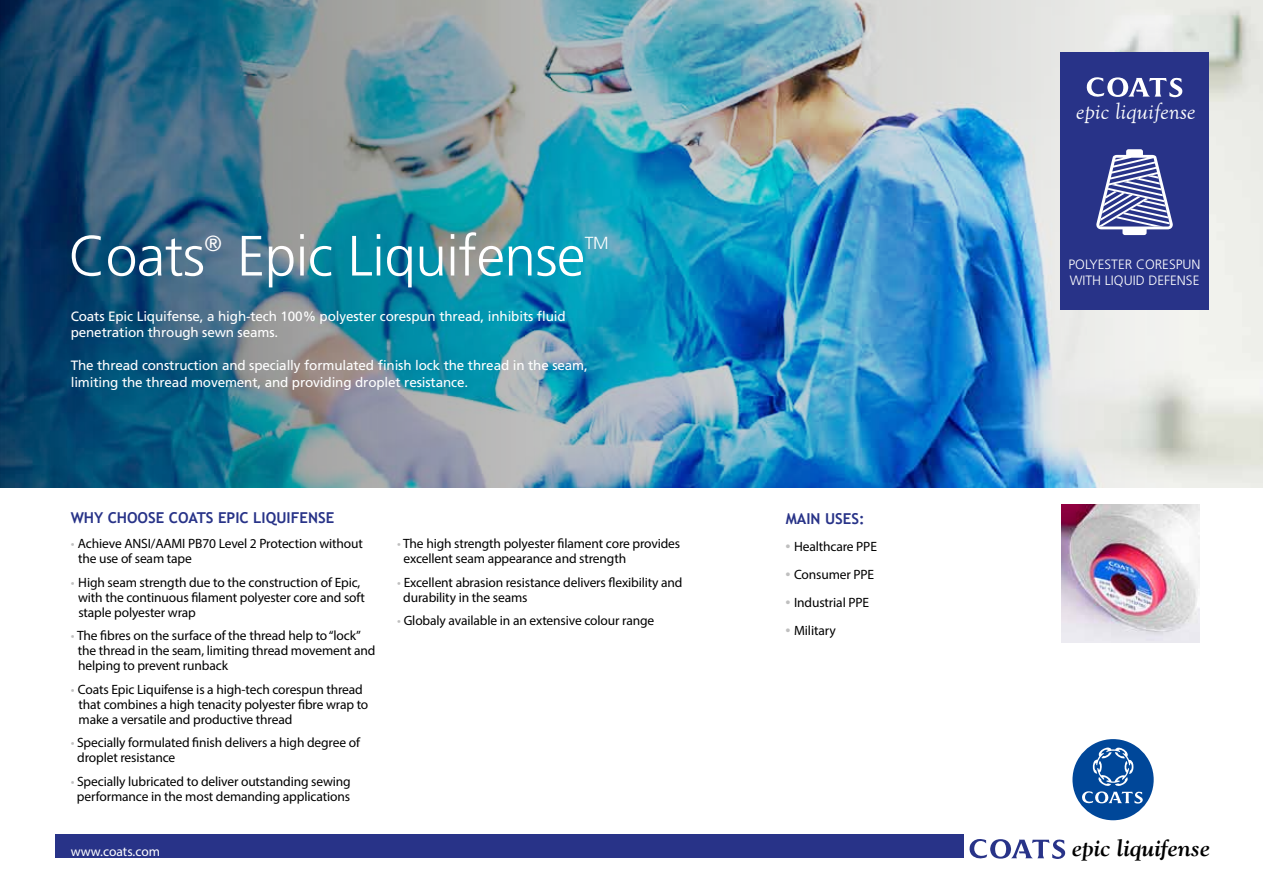
<style>
.page{position:relative;width:1263px;height:893px;background:#fff}
.page>*{position:absolute;margin:0;border:0;box-sizing:border-box;transform-origin:0 0}
.t1{font:300 56.7px "Frutiger LT Std";letter-spacing:-.01em;color:#fff}
.t2{font:italic 24px "Goudy Old Style T";color:#fff}
.t3{font:italic 700 23.25px "Goudy";color:#000}
.t4{font:300 21.9px "Frutiger LT Std";color:#fff}
.t5{font:300 17.55px "Frutiger LT Std";color:#fff}
.t6{font:700 15px "Trebuchet MS";color:#283388}
.t7{font:13.5px/15px "Myriad Pro";letter-spacing:-.01em;color:#000}
.t8{font:13.5px/16.5px "Frutiger LT Std";letter-spacing:-.01em;color:#fff}
.t9{font:300 13.5px/16.2px "Frutiger LT Std";color:#fff}
.t10{font:13.5px "Myriad Pro";color:#fff}
.s1{color:#bfbfbf}
.s2{font-size:18px;color:#bfbfbf}
</style>
<div class="page">
<div style="left:55px;top:834px;width:909px;height:24px;background:#283388"></div>
<img style="left:0;top:0;width:1263px;height:487px">
<svg style="left:969px;top:839px;width:97px;height:20px"></svg>
<div style="left:1072px;top:739px;width:82px;height:81px;background:#004799;border-radius:50%"></div>
<svg style="left:1082px;top:747px;width:62px;height:57px"></svg>
<div style="left:1060px;top:53px;width:149px;height:257px;background:#283388"></div>
<svg style="left:1086px;top:77px;width:97px;height:20px"></svg>
<svg style="left:1096px;top:149px;width:77px;height:86px"></svg>
<img style="left:1061px;top:504px;width:138px;height:138px">
<h1 class="t1" style="left:68px;top:224px;width:138px">Coats</h1>
<h3 class="t4" style="left:204px;top:231px;width:19px">®</h3>
<h1 class="t1" style="left:237px;top:224px;width:350px">Epic Liquifense</h1>
<p class="t5" style="left:585px;top:233px;width:26px">TM</p>
<p class="t8" style="left:71px;top:308px;width:496px">Coats Epic Liquifense, a high-tech 100% polyester corespun thread, inhibits fluid penetration through sewn seams.</p>
<p class="t8" style="left:71px;top:357px;width:519px">The thread construction and specially formulated finish lock the thread in the seam, limiting the thread movement, and providing droplet resistance.</p>
<p class="t6" style="left:71px;top:508px;width:265px">WHY CHOOSE COATS EPIC LIQUIFENSE</p>
<p class="t6" style="left:786px;top:509px;width:80px">MAIN USES:</p>
<p class="t7" style="left:78px;top:536px;width:286px;text-indent:-7px"><span class="s1">•</span> Achieve ANSI/AAMI PB70 Level 2 Protection without the use of seam tape</p>
<p class="t7" style="left:78px;top:575px;width:288px;text-indent:-7px"><span class="s1">•</span> High seam strength due to the construction of Epic, with the continuous filament polyester core and soft staple polyester wrap</p>
<p class="t7" style="left:78px;top:628px;width:299px;text-indent:-7px"><span class="s1">•</span> The fibres on the surface of the thread help to “lock” the thread in the seam, limiting thread movement and helping to prevent runback</p>
<p class="t7" style="left:79px;top:682px;width:291px;text-indent:-8px"><span class="s1">•</span> Coats Epic Liquifense is a high-tech corespun thread that combines a high tenacity polyester fibre wrap to make a versatile and productive thread</p>
<p class="t7" style="left:77px;top:735px;width:284px;text-indent:-7px"><span class="s1">•</span> Specially formulated finish delivers a high degree of droplet resistance</p>
<p class="t7" style="left:71px;top:774px;width:282px;text-align:center"><span class="s1">•</span> Specially lubricated to deliver outstanding sewing performance in the most demanding applications</p>
<p class="t7" style="left:404px;top:536px;width:278px;text-indent:-6px"><span class="s1">•</span> The high strength polyester filament core provides excellent seam appearance and strength</p>
<p class="t7" style="left:403px;top:575px;width:281px;text-indent:-6px"><span class="s1">•</span> Excellent abrasion resistance delivers flexibility and durability in the seams</p>
<p class="t7" style="left:397px;top:613px;width:258px"><span class="s1">•</span> Globaly available in an extensive colour range</p>
<p class="t7" style="left:785px;top:538px;width:93px"><span class="s2">•</span> Healthcare PPE</p>
<p class="t7" style="left:785px;top:566px;width:90px"><span class="s2">•</span> Consumer PPE</p>
<p class="t7" style="left:785px;top:594px;width:85px"><span class="s2">•</span> Industrial PPE</p>
<p class="t7" style="left:785px;top:622px;width:52px"><span class="s2">•</span> Military</p>
<p class="t10" style="left:71px;top:843px;width:91px">www.coats.com</p>
<h2 class="t2" style="left:1076px;top:98px;width:121px">epic liquifense</h2>
<p class="t9" style="left:1068px;top:256px;width:134px">POLYESTER CORESPUN<br>WITH LIQUID DEFENSE</p>
<h3 class="t3" style="left:1072px;top:833px;width:140px">epic liquifense</h3>
</div>
